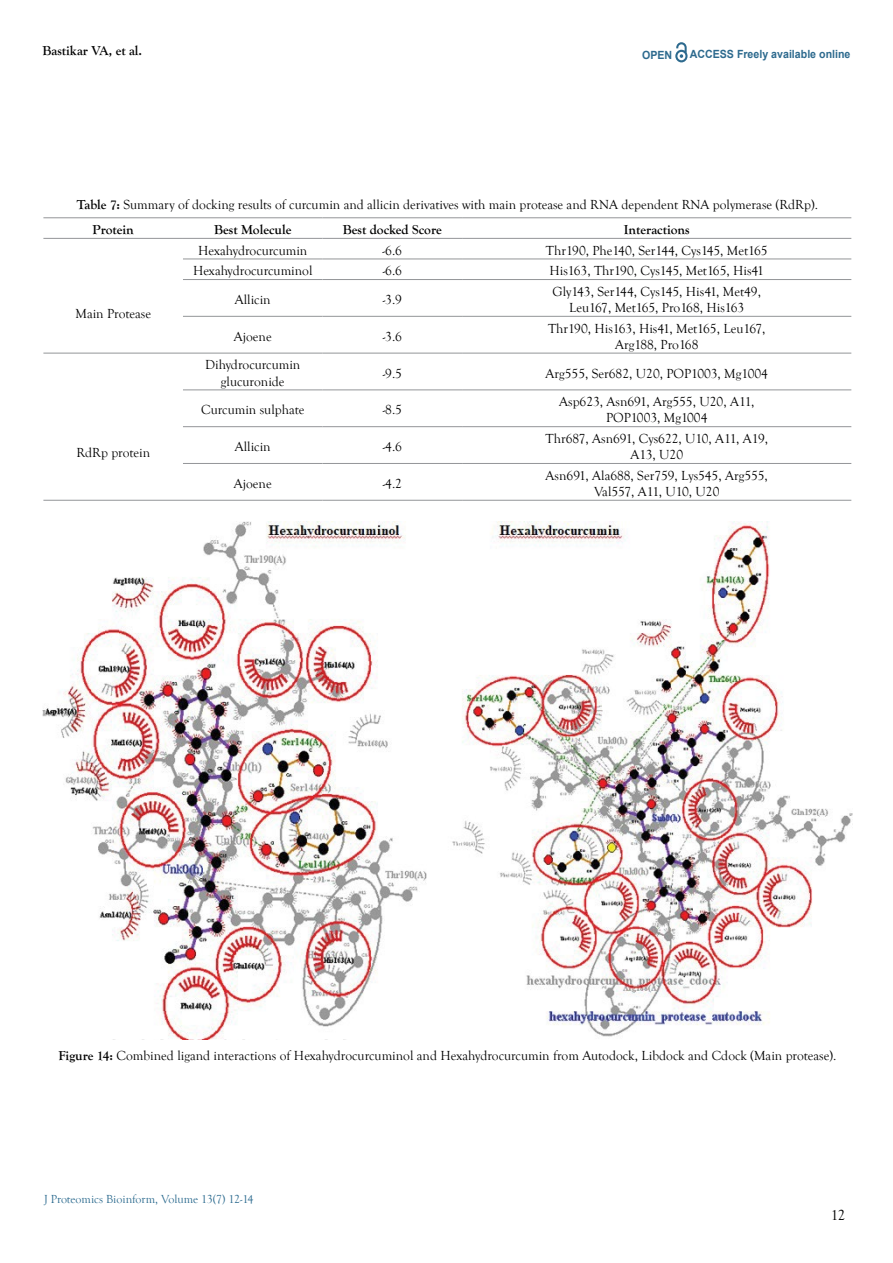
<style>
.page{position:relative;width:893px;height:1263px;background:#fff}
.page>*{position:absolute;margin:0;border:0;box-sizing:border-box;transform-origin:0 0}
.t1{font:15px "Goudy Old Style T";color:#000}
.t2{font:13.5px/16.2px "Goudy Old Style T";color:#000;text-align:center}
.t3{font:700 13.5px "Goudy Old Style T";color:#000}
.t4{font:12px "Goudy Old Style T";color:#2c6b8f}
.t5{font:700 11.25px "Arial";color:#2d6a8e;scale:.94 1}
.s1{font-weight:700}
</style>
<div class="page">
<svg style="left:675px;top:43px;width:12px;height:19px"></svg>
<hr style="left:43px;top:218px;width:140px;height:1px;background:#939598">
<hr style="left:183px;top:218px;width:140px;height:1px;background:#939598">
<hr style="left:323px;top:218px;width:139px;height:1px;background:#939598">
<hr style="left:462px;top:218px;width:389px;height:1px;background:#939598">
<hr style="left:43px;top:238px;width:140px;height:1px;background:#939598">
<hr style="left:183px;top:238px;width:140px;height:1px;background:#939598">
<hr style="left:323px;top:238px;width:139px;height:1px;background:#939598">
<hr style="left:462px;top:238px;width:389px;height:1px;background:#939598">
<hr style="left:183px;top:259px;width:140px;height:1px;background:#939598">
<hr style="left:323px;top:259px;width:139px;height:1px;background:#939598">
<hr style="left:462px;top:259px;width:389px;height:1px;background:#939598">
<hr style="left:183px;top:279px;width:140px;height:1px;background:#939598">
<hr style="left:323px;top:279px;width:139px;height:1px;background:#939598">
<hr style="left:462px;top:279px;width:389px;height:1px;background:#939598">
<hr style="left:183px;top:316px;width:140px;height:1px;background:#939598">
<hr style="left:323px;top:316px;width:139px;height:1px;background:#939598">
<hr style="left:462px;top:316px;width:389px;height:1px;background:#939598">
<hr style="left:43px;top:353px;width:140px;height:1px;background:#939598">
<hr style="left:183px;top:353px;width:140px;height:1px;background:#939598">
<hr style="left:323px;top:353px;width:139px;height:1px;background:#939598">
<hr style="left:462px;top:353px;width:389px;height:1px;background:#939598">
<hr style="left:183px;top:390px;width:140px;height:1px;background:#939598">
<hr style="left:323px;top:390px;width:139px;height:1px;background:#939598">
<hr style="left:462px;top:390px;width:389px;height:1px;background:#939598">
<hr style="left:183px;top:426px;width:140px;height:1px;background:#939598">
<hr style="left:323px;top:426px;width:139px;height:1px;background:#939598">
<hr style="left:462px;top:426px;width:389px;height:1px;background:#939598">
<hr style="left:183px;top:463px;width:140px;height:1px;background:#939598">
<hr style="left:323px;top:463px;width:139px;height:1px;background:#939598">
<hr style="left:462px;top:463px;width:389px;height:1px;background:#939598">
<hr style="left:43px;top:500px;width:140px;height:1px;background:#939598">
<hr style="left:183px;top:500px;width:140px;height:1px;background:#939598">
<hr style="left:323px;top:500px;width:139px;height:1px;background:#939598">
<hr style="left:462px;top:500px;width:389px;height:1px;background:#939598">
<img style="left:43px;top:522px;width:809px;height:517px">
<p class="t3" style="left:43px;top:43px;width:101px">Bastikar VA, et al.</p>
<p class="t5" style="left:642px;top:47px;width:34px">OPEN</p>
<p class="t5" style="left:690px;top:46px;width:172px">ACCESS Freely available online</p>
<p class="t2" style="left:92px;top:192px;width:727px;line-height:25px;text-align:left;text-indent:-16px"><span class="s1">Table 7:</span> Summary of docking results of curcumin and allicin derivatives with main protease and RNA dependent RNA polymerase (RdRp).<br><span class="s1">Protein</span></p>
<p class="t3" style="left:214px;top:222px;width:79px">Best Molecule</p>
<p class="t3" style="left:343px;top:222px;width:101px">Best docked Score</p>
<p class="t3" style="left:624px;top:222px;width:67px">Interactions</p>
<p class="t2" style="left:75px;top:306px;width:77px">Main Protease</p>
<p class="t2" style="left:76px;top:445px;width:75px">RdRp protein</p>
<p class="t2" style="left:198px;top:242px;width:111px">Hexahydrocurcumin</p>
<p class="t2" style="left:383px;top:242px;width:21px">-6.6</p>
<p class="t2" style="left:546px;top:242px;width:223px">Thr190, Phe140, Ser144, Cys145, Met165</p>
<p class="t2" style="left:193px;top:263px;width:121px">Hexahydrocurcuminol</p>
<p class="t2" style="left:383px;top:263px;width:21px">-6.6</p>
<p class="t2" style="left:549px;top:263px;width:216px">His163, Thr190, Cys145, Met165, His41</p>
<p class="t2" style="left:235px;top:292px;width:37px">Allicin</p>
<p class="t2" style="left:383px;top:292px;width:21px">-3.9</p>
<p class="t2" style="left:553px;top:284px;width:210px">Gly143, Ser144, Cys145, His41, Met49,<br>Leu167, Met165, Pro168, His163</p>
<p class="t2" style="left:234px;top:328px;width:39px">Ajoene</p>
<p class="t2" style="left:383px;top:328px;width:21px">-3.6</p>
<p class="t2" style="left:548px;top:320px;width:219px">Thr190, His163, His41, Met165, Leu167,<br>Arg188, Pro168</p>
<p class="t2" style="left:205px;top:357px;width:97px">Dihydrocurcumin glucuronide</p>
<p class="t2" style="left:383px;top:365px;width:21px">-9.5</p>
<p class="t2" style="left:546px;top:365px;width:224px">Arg555, Ser682, U20, POP1003, Mg1004</p>
<p class="t2" style="left:201px;top:402px;width:105px">Curcumin sulphate</p>
<p class="t2" style="left:383px;top:402px;width:21px">-8.5</p>
<p class="t2" style="left:559px;top:394px;width:197px">Asp623, Asn691, Arg555, U20, A11,<br>POP1003, Mg1004</p>
<p class="t2" style="left:235px;top:439px;width:37px">Allicin</p>
<p class="t2" style="left:383px;top:439px;width:21px">-4.6</p>
<p class="t2" style="left:545px;top:431px;width:224px">Thr687, Asn691, Cys622, U10, A11, A19,<br>A13, U20</p>
<p class="t2" style="left:234px;top:476px;width:39px">Ajoene</p>
<p class="t2" style="left:383px;top:476px;width:21px">-4.2</p>
<p class="t2" style="left:546px;top:467px;width:224px">Asn691, Ala688, Ser759, Lys545, Arg555,<br>Val557, A11, U10, U20</p>
<p class="t2" style="left:58px;top:1048px;width:779px"><span class="s1">Figure 14:</span> Combined ligand interactions of Hexahydrocurcuminol and Hexahydrocurcumin from Autodock, Libdock and Cdock (Main protease).</p>
<p class="t4" style="left:44px;top:1192px;width:211px">J Proteomics Bioinform, Volume 13(7) 12-14</p>
<p class="t1" style="left:831px;top:1207px;width:16px">12</p>
</div>
